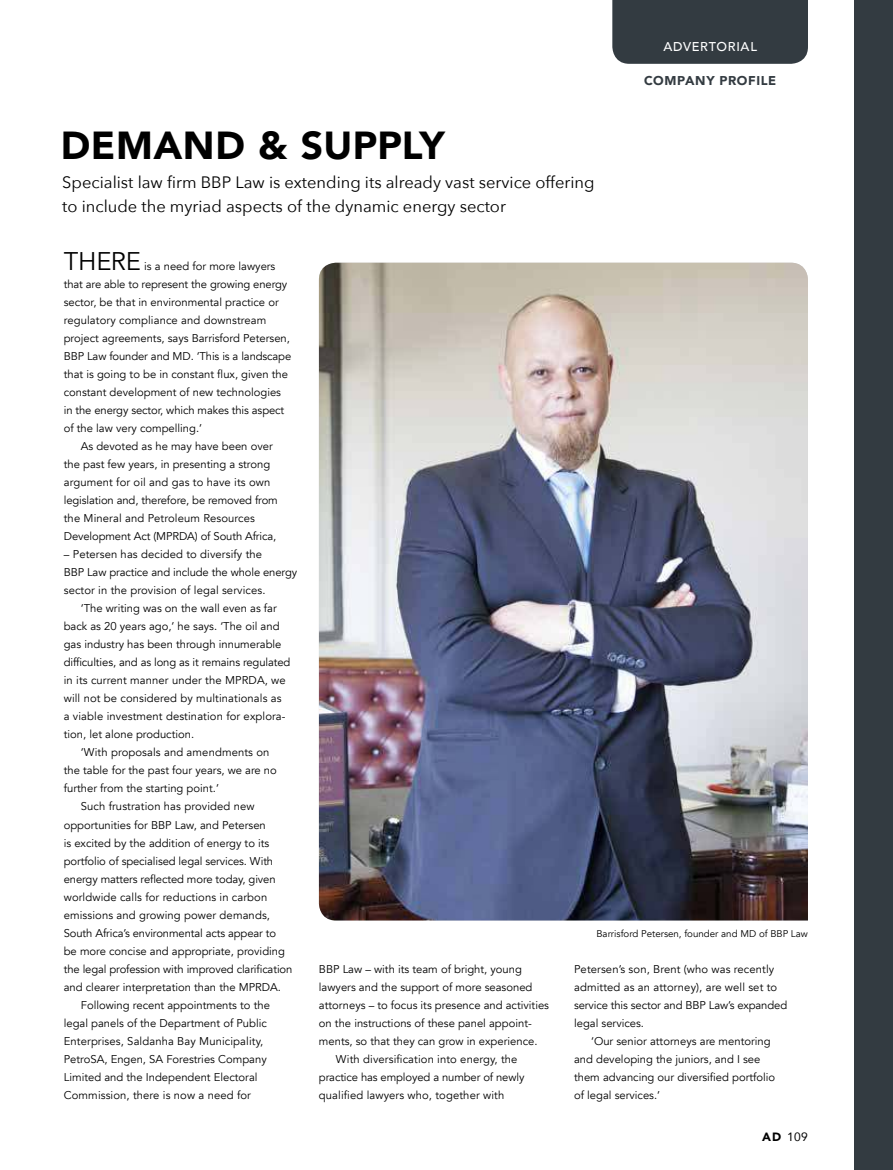
<style>
.page{position:relative;width:893px;height:1170px;background:#fff}
.page>*{position:absolute;margin:0;border:0;box-sizing:border-box;transform-origin:0 0}
.t1{font:900 39px "Avenir";letter-spacing:.015em;color:#000}
.t2{font:25.5px "Avenir";letter-spacing:-.01em;color:#000}
.t3{font:16.5px/24px "Avenir Next";color:#000}
.t4{font:900 12.75px "Avenir";letter-spacing:.05em;color:#333b41}
.t5{font:500 12.75px "Avenir";letter-spacing:.055em;color:#fff}
.t6{font:12px "Avenir";color:#000}
.t7{font:11.25px/18px "Avenir";color:#000}
.t8{font:9.75px "Avenir";color:#000}
.s1{font-weight:900}
</style>
<div class="page">
<div style="left:612px;top:0;width:196px;height:64px;background:#333b41"></div>
<div style="left:855px;top:0;width:38px;height:1169px;background:#333b41"></div>
<img style="left:319px;top:263px;width:489px;height:657px">
<h1 class="t1" style="left:61px;top:123px;width:385px">DEMAND &amp; SUPPLY</h1>
<h3 class="t3" style="left:62px;top:170px;width:534px">Specialist law firm BBP Law is extending its already vast service offering to include the myriad aspects of the dynamic energy sector</h3>
<p class="t5" style="left:663px;top:39px;width:95px">ADVERTORIAL</p>
<p class="t4" style="left:644px;top:73px;width:134px">COMPANY PROFILE</p>
<h2 class="t2" style="left:64px;top:250px;width:79px">THERE</h2>
<p class="t7" style="left:144px;top:258px;width:133px">is a need for more lawyers</p>
<p class="t7" style="left:64px;top:276px;width:225px">that are able to represent the growing energy</p>
<p class="t7" style="left:64px;top:294px;width:216px">sector, be that in environmental practice or</p>
<p class="t7" style="left:64px;top:312px;width:204px">regulatory compliance and downstream</p>
<p class="t7" style="left:64px;top:330px;width:228px">project agreements, says Barrisford Petersen,</p>
<p class="t7" style="left:64px;top:348px;width:229px">BBP Law founder and MD. ‘This is a landscape</p>
<p class="t7" style="left:64px;top:366px;width:226px">that is going to be in constant flux, given the</p>
<p class="t7" style="left:64px;top:384px;width:219px">constant development of new technologies</p>
<p class="t7" style="left:64px;top:402px;width:222px">in the energy sector, which makes this aspect</p>
<p class="t7" style="left:64px;top:420px;width:140px">of the law very compelling.’</p>
<p class="t7" style="left:81px;top:438px;width:193px">As devoted as he may have been over</p>
<p class="t7" style="left:64px;top:456px;width:208px">the past few years, in presenting a strong</p>
<p class="t7" style="left:64px;top:474px;width:208px">argument for oil and gas to have its own</p>
<p class="t7" style="left:64px;top:492px;width:216px">legislation and, therefore, be removed from</p>
<p class="t7" style="left:64px;top:510px;width:193px">the Mineral and Petroleum Resources</p>
<p class="t7" style="left:64px;top:528px;width:214px">Development Act (MPRDA) of South Africa,</p>
<p class="t7" style="left:64px;top:546px;width:200px">– Petersen has decided to diversify the</p>
<p class="t7" style="left:64px;top:564px;width:235px">BBP Law practice and include the whole energy</p>
<p class="t7" style="left:64px;top:582px;width:203px">sector in the provision of legal services.</p>
<p class="t7" style="left:81px;top:600px;width:198px">‘The writing was on the wall even as far</p>
<p class="t7" style="left:64px;top:618px;width:217px">back as 20 years ago,’ he says. ‘The oil and</p>
<p class="t7" style="left:64px;top:636px;width:219px">gas industry has been through innumerable</p>
<p class="t7" style="left:64px;top:654px;width:228px">difficulties, and as long as it remains regulated</p>
<p class="t7" style="left:64px;top:672px;width:224px">in its current manner under the MPRDA, we</p>
<p class="t7" style="left:64px;top:690px;width:219px">will not be considered by multinationals as</p>
<p class="t7" style="left:64px;top:708px;width:223px">a viable investment destination for explora-</p>
<p class="t7" style="left:64px;top:726px;width:132px">tion, let alone production.</p>
<p class="t7" style="left:81px;top:744px;width:190px">‘With proposals and amendments on</p>
<p class="t7" style="left:64px;top:762px;width:215px">the table for the past four years, we are no</p>
<p class="t7" style="left:64px;top:780px;width:157px">further from the starting point.’</p>
<p class="t7" style="left:81px;top:798px;width:175px">Such frustration has provided new</p>
<p class="t7" style="left:64px;top:816px;width:204px">opportunities for BBP Law, and Petersen</p>
<p class="t7" style="left:64px;top:834px;width:207px">is excited by the addition of energy to its</p>
<p class="t7" style="left:64px;top:852px;width:211px">portfolio of specialised legal services. With</p>
<p class="t7" style="left:64px;top:870px;width:213px">energy matters reflected more today, given</p>
<p class="t7" style="left:64px;top:888px;width:205px">worldwide calls for reductions in carbon</p>
<p class="t7" style="left:64px;top:906px;width:208px">emissions and growing power demands,</p>
<p class="t7" style="left:64px;top:924px;width:214px">South Africa’s environmental acts appear to</p>
<p class="t7" style="left:64px;top:942px;width:223px">be more concise and appropriate, providing</p>
<p class="t7" style="left:64px;top:960px;width:230px">the legal profession with improved clarification</p>
<p class="t7" style="left:64px;top:978px;width:219px">and clearer interpretation than the MPRDA.</p>
<p class="t7" style="left:81px;top:996px;width:191px">Following recent appointments to the</p>
<p class="t7" style="left:64px;top:1014px;width:205px">legal panels of the Department of Public</p>
<p class="t7" style="left:64px;top:1032px;width:201px">Enterprises, Saldanha Bay Municipality,</p>
<p class="t7" style="left:64px;top:1050px;width:204px">PetroSA, Engen, SA Forestries Company</p>
<p class="t7" style="left:64px;top:1068px;width:195px">Limited and the Independent Electoral</p>
<p class="t7" style="left:64px;top:1086px;width:189px">Commission, there is now a need for</p>
<p class="t7" style="left:319px;top:960px;width:205px">BBP Law – with its team of bright, young</p>
<p class="t7" style="left:319px;top:978px;width:215px">lawyers and the support of more seasoned</p>
<p class="t7" style="left:319px;top:996px;width:232px">attorneys – to focus its presence and activities</p>
<p class="t7" style="left:319px;top:1014px;width:214px">on the instructions of these panel appoint-</p>
<p class="t7" style="left:319px;top:1032px;width:220px">ments, so that they can grow in experience.</p>
<p class="t7" style="left:336px;top:1050px;width:183px">With diversification into energy, the</p>
<p class="t7" style="left:319px;top:1068px;width:207px">practice has employed a number of newly</p>
<p class="t7" style="left:319px;top:1086px;width:187px">qualified lawyers who, together with</p>
<p class="t8" style="left:596px;top:929px;width:213px">Barrisford Petersen, founder and MD of BBP Law</p>
<p class="t7" style="left:574px;top:960px;width:215px">Petersen’s son, Brent (who was recently admitted as an attorney), are well set to service this sector and BBP Law’s expanded legal services.</p>
<p class="t7" style="left:574px;top:1032px;width:203px;text-indent:17px">‘Our senior attorneys are mentoring and developing the juniors, and I see them advancing our diversified portfolio of legal services.’</p>
<p class="t6" style="left:762px;top:1129px;width:47px"><span class="s1">AD</span> 109</p>
</div>
